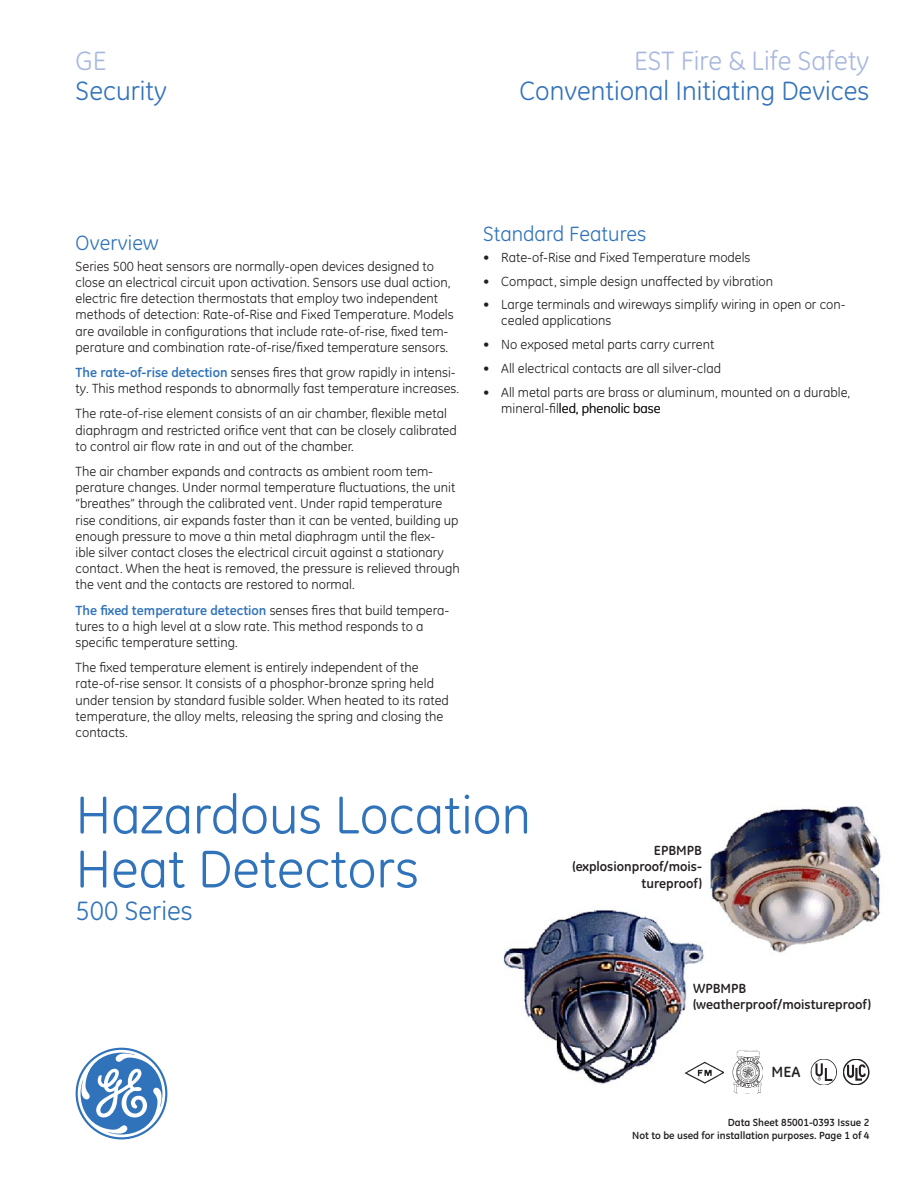
<style>
.page{position:relative;width:918px;height:1188px;background:#fff}
.page>*{position:absolute;margin:0;border:0;box-sizing:border-box;transform-origin:0 0}
.t1{font:54px/54px "GE Inspira";color:#3073ba}
.t2{font:27px "GE Inspira";color:#3473ba}
.t3{font:27px "GE Inspira";color:#a9b8de}
.Model{font:27px "GE Inspira";color:#3073ba}
.HEAD{font:21px "GE Inspira";color:#3073ba}
.t4{font:700 15px "GE Inspira";color:#231f20}
.BODY{font:13.5px/16.2px "GE Inspira";color:#231f20}
.Features{font:13.5px/16.2px "GE Inspira";color:#231f20}
.BODY-2{font:700 13.5px/16.2px "GE Inspira";color:#231f20}
.t5{font:700 10.5px "GE Inspira";color:#231f20}
.s1{font-weight:700;color:#3073ba}
</style>
<div class="page">
<svg style="left:76px;top:1048px;width:91px;height:91px"></svg>
<img style="left:710px;top:806px;width:172px;height:147px">
<img style="left:503px;top:907px;width:212px;height:178px">
<img style="left:811px;top:1059px;width:26px;height:26px">
<img style="left:733px;top:1051px;width:30px;height:43px">
<img style="left:685px;top:1062px;width:39px;height:21px">
<img style="left:843px;top:1059px;width:26px;height:26px">
<p class="t3" style="left:76px;top:46px;width:32px">GE</p>
<p class="t2" style="left:76px;top:76px;width:93px">Security</p>
<p class="t3" style="left:634px;top:46px;width:237px">EST Fire &amp; Life Safety</p>
<p class="t2" style="left:520px;top:76px;width:351px">Conventional Initiating Devices</p>
<p class="HEAD" style="left:76px;top:231px;width:84px">Overview</p>
<p class="BODY" style="left:76px;top:258px;width:380px">Series 500 heat sensors are normally-open devices designed to close an electrical circuit upon activation. Sensors use dual action, electric fire detection thermostats that employ two independent methods of detection: Rate-of-Rise and Fixed Temperature. Models are available in configurations that include rate-of-rise, fixed tem&shy;perature and combination rate-of-rise/fixed temperature sensors.</p>
<p class="BODY" style="left:76px;top:364px;width:385px"><span class="s1">The rate-of-rise detection</span> senses fires that grow rapidly in intensi&shy;ty. This method responds to abnormally fast temperature increases.</p>
<p class="BODY" style="left:76px;top:406px;width:383px">The rate-of-rise element consists of an air chamber, flexible metal diaphragm and restricted orifice vent that can be closely calibrated to control air flow rate in and out of the chamber.</p>
<p class="BODY" style="left:76px;top:463px;width:386px">The air chamber expands and contracts as ambient room tem&shy;perature changes. Under normal temperature fluctuations, the unit “breathes” through the calibrated vent. Under rapid temperature rise conditions, air expands faster than it can be vented, building up enough pressure to move a thin metal diaphragm until the flex-<br>ible silver contact closes the electrical circuit against a stationary contact. When the heat is removed, the pressure is relieved through the vent and the contacts are restored to normal.</p>
<p class="BODY" style="left:76px;top:602px;width:375px"><span class="s1">The fixed temperature detection</span> senses fires that build tempera&shy;tures to a high level at a slow rate. This method responds to a specific temperature setting.</p>
<p class="BODY" style="left:76px;top:660px;width:375px">The fixed temperature element is entirely independent of the rate-of-rise sensor. It consists of a phosphor-bronze spring held under tension by standard fusible solder. When heated to its rated temperature, the alloy melts, releasing the spring and closing the contacts.</p>
<p class="HEAD" style="left:483px;top:222px;width:165px">Standard Features</p>
<p class="Features" style="left:501px;top:249px;width:251px">Rate-of-Rise and Fixed Temperature models</p>
<p class="Features" style="left:501px;top:273px;width:273px">Compact, simple design unaffected by vibration</p>
<p class="Features" style="left:501px;top:297px;width:346px">Large terminals and wireways simplify wiring in open or con&shy;cealed applications</p>
<p class="Features" style="left:501px;top:337px;width:215px">No exposed metal parts carry current</p>
<p class="Features" style="left:501px;top:360px;width:221px">All electrical contacts are all silver-clad</p>
<p class="Features" style="left:501px;top:384px;width:350px">All metal parts are brass or aluminum, mounted on a durable, mineral-filled, phenolic base</p>
<p class="BODY" style="left:483px;top:245px;width:8px;line-height:23.7px;text-align:justify">• • •</p>
<p class="BODY" style="left:483px;top:333px;width:8px;line-height:23.7px;text-align:justify">• • •</p>
<p class="t1" style="left:76px;top:788px;width:457px">Hazardous Location<br>Heat Detectors</p>
<p class="Model" style="left:76px;top:896px;width:119px">500 Series</p>
<p class="BODY-2" style="left:572px;top:842px;width:131px;text-align:right">EPBMPB (explosionproof/mois&shy;tureproof)</p>
<p class="BODY-2" style="left:693px;top:980px;width:180px">WPBMPB (weatherproof/moistureproof)</p>
<p class="t4" style="left:772px;top:1063px;width:31px">MEA</p>
<p class="t5" style="left:728px;top:1116px;width:143px">Data Sheet 85001-0393 Issue 2</p>
<p class="t5" style="left:632px;top:1128px;width:239px">Not to be used for installation purposes. Page of 4</p>
</div>
